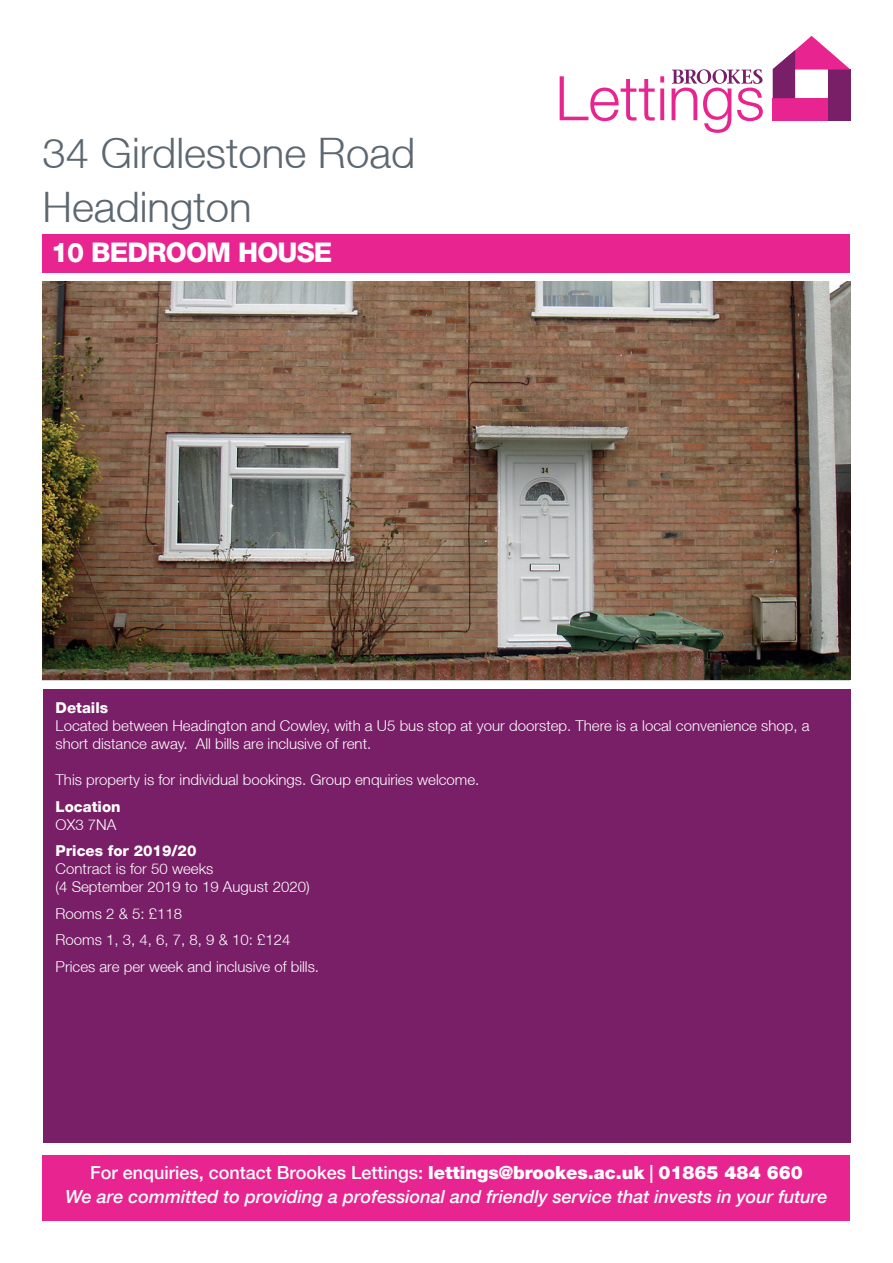
<style>
.page{position:relative;width:893px;height:1263px;background:#fff}
.page>*{position:absolute;margin:0;border:0;box-sizing:border-box;transform-origin:0 0}
.t1{font:300 42px/53.6px "Helvetica Neue";color:#5b6771}
.t2{font:800 27px "Helvetica Neue";letter-spacing:-.03em;color:#fff}
.t3{font:italic 500 18px/23.7px "Helvetica Neue";color:#fff;text-align:center}
.t4{font:300 15px/18px "Helvetica Neue";color:#fff}
.t5{font:800 15px "Helvetica Neue";color:#fff}
.s1{font-style:normal}
.s2{font-weight:900;font-style:normal}
</style>
<div class="page">
<div style="left:43px;top:1154px;width:807px;height:66px;background:#e82490"></div>
<svg style="left:560px;top:76px;width:104px;height:45px"></svg>
<svg style="left:660px;top:88px;width:4px;height:32px"></svg>
<svg style="left:672px;top:69px;width:91px;height:64px"></svg>
<div style="left:773px;top:98px;width:69px;height:23px;background:#e82490"></div>
<div style="left:828px;top:70px;width:22px;height:51px;background:#781f67"></div>
<svg style="left:773px;top:36px;width:77px;height:62px"></svg>
<img style="left:43px;top:281px;width:807px;height:399px">
<div style="left:43px;top:690px;width:807px;height:453px;background:#781f67"></div>
<div style="left:43px;top:235px;width:807px;height:38px;background:#e82490"></div>
<h1 class="t1" style="left:43px;top:126px;width:374px">34 Girdlestone Road<br>Headington</h1>
<h2 class="t2" style="left:51px;top:237px;width:283px">10 BEDROOM HOUSE</h2>
<p class="t5" style="left:56px;top:699px;width:54px">Details</p>
<p class="t4" style="left:56px;top:716px;width:755px">Located between Headington and Cowley, with a U5 bus stop at your doorstep. There is a local convenience shop, a short distance away. All bills are inclusive of rent.</p>
<p class="t4" style="left:56px;top:770px;width:425px">This property is for individual bookings. Group enquiries welcome.</p>
<p class="t5" style="left:56px;top:797px;width:67px">Location</p>
<p class="t4" style="left:56px;top:815px;width:62px">OX3 7NA</p>
<p class="t5" style="left:56px;top:842px;width:142px">Prices for 2019/20</p>
<p class="t4" style="left:56px;top:859px;width:256px">Contract is for 50 weeks<br>(4 September 2019 to 19 August 2020)</p>
<p class="t4" style="left:56px;top:900px;width:265px;line-height:26.5px">Rooms 2 &amp; 5: £118<br>Rooms 1, 3, 4, 6, 7, 8, 9 &amp; 10: £124<br>Prices are per week and inclusive of bills.</p>
<p class="t3" style="left:66px;top:1160px;width:763px"><span class="s1">For enquiries, contact Brookes Lettings:</span> <span class="s2">lettings@brookes.ac.uk</span> <span class="s1">|</span> <span class="s2">01865 484 660<br></span>We are committed to providing a professional and friendly service that invests in your future</p>
</div>
